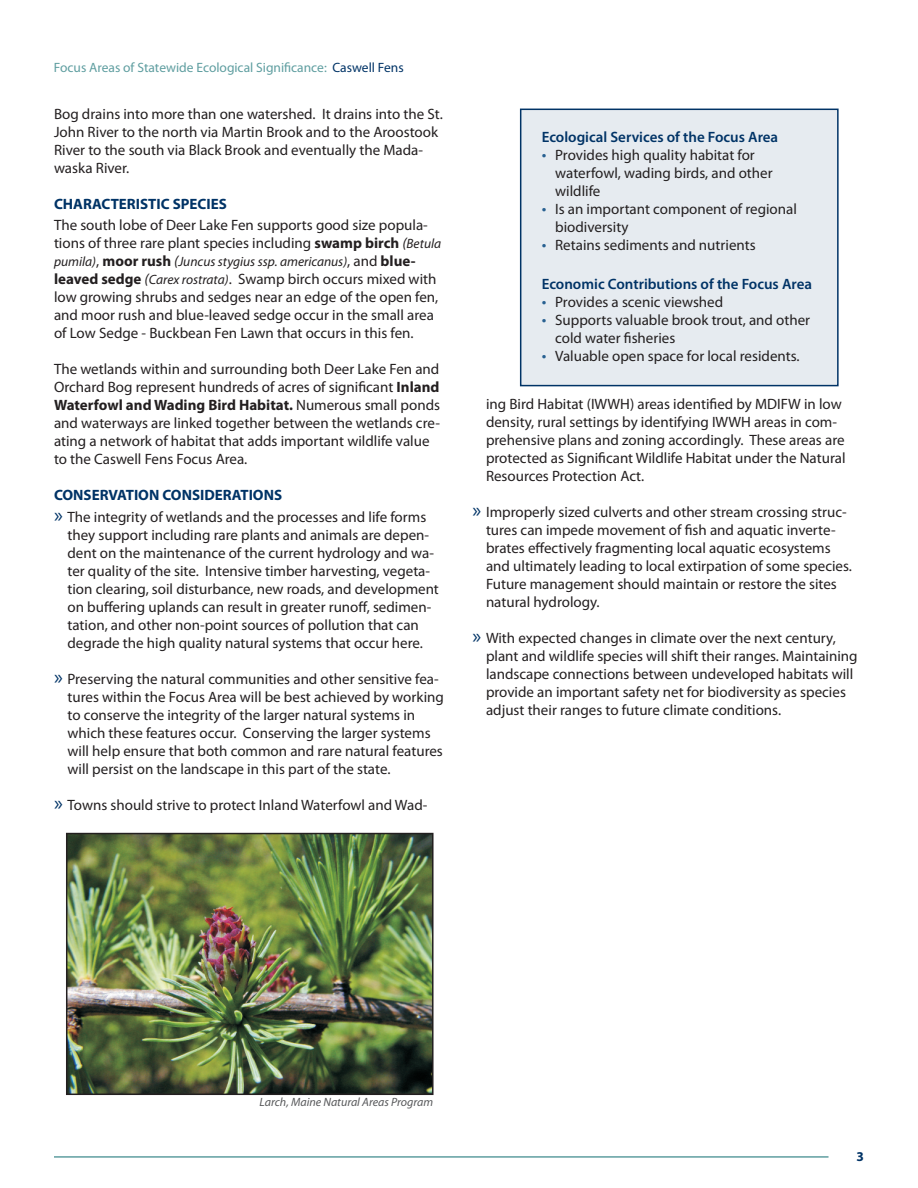
<style>
.page{position:relative;width:918px;height:1188px;background:#fff}
.page>*{position:absolute;margin:0;border:0;box-sizing:border-box;transform-origin:0 0}
.Bulllets{font:15px/18px "Myriad Pro";color:#231f20}
.Paragraph{font:15px/18px "Myriad Pro";color:#231f20}
.Box_-_bullets{font:15px/18px "Myriad Pro";color:#231f20}
.Box_-_Heading{font:600 15px "Myriad Pro";color:#036}
.Heading_1{font:700 15px "Myriad Pro";color:#036}
.t1{font:13.5px "Myriad Pro";color:#5f9ea0}
.Paragraph-2{font:italic 13.5px "Myriad Pro";color:#231f20}
.t2{font:700 13.5px "Myriad Pro";color:#036}
.Caption_-_Right_Just{font:italic 12px "Myriad Pro";color:#57585a}
.s1{color:#036}
.s2{font-weight:700}
.s3{font-style:italic}
.s4{font-style:italic;font-size:13.5px}
.s5{font-style:normal;font-size:15px}
.s6{font-weight:700;font-style:normal;font-size:15px}
.s7{font-size:15px}
.s8{font-size:21px;color:#036}
.s9{font-size:16.5px;color:#286091}
</style>
<div class="page">
<hr style="left:54px;top:1156px;width:775px;height:2px;background:#5f9ea0">
<div style="left:521px;top:109px;width:317px;height:277px;background:#e6ebf0"></div>
<div style="left:520px;top:109px;width:319px;height:277px;border:2px solid #036"></div>
<img style="left:69px;top:836px;width:362px;height:256px">
<div style="left:66px;top:833px;width:368px;height:262px;border:2px solid #231f20"></div>
<p class="t1" style="left:54px;top:59px;width:351px">Focus Areas of Statewide Ecological Significance: <span class="s1">Caswell Fens</span></p>
<p class="Paragraph" style="left:54px;top:105px;width:390px">Bog drains into more than one watershed. It drains into the St.<br>John River to the north via Martin Brook and to the Aroostook River to the south via Black Brook and eventually the Mada&shy;waska River.</p>
<p class="Heading_1" style="left:54px;top:194px;width:174px">CHARACTERISTIC SPECIES</p>
<p class="Paragraph" style="left:54px;top:216px;width:389px">The south lobe of Deer Lake Fen supports good size popula&shy;tions of three rare plant species including <span class="s2">swamp birch</span> <span class="s3">(</span><span class="s4">Betula</span></p>
<p class="Paragraph-2" style="left:54px;top:254px;width:363px">pumila)<span class="s5">,</span> <span class="s6">moor rush</span> <span class="s7">(</span>Juncus stygius ssp. americanus)<span class="s5">, and</span> <span class="s6">blue-</span></p>
<p class="Paragraph" style="left:54px;top:270px;width:386px"><span class="s2">leaved sedge</span> <span class="s3">(</span><span class="s4">Carex rostrata)</span>. Swamp birch occurs mixed with low growing shrubs and sedges near an edge of the open fen, and moor rush and blue-leaved sedge occur in the small area of Low Sedge - Buckbean Fen Lawn that occurs in this fen.</p>
<p class="Paragraph" style="left:54px;top:360px;width:388px">The wetlands within and surrounding both Deer Lake Fen and Orchard Bog represent hundreds of acres of significant <span class="s2">Inland Waterfowl and Wading Bird Habitat.</span> Numerous small ponds and waterways are linked together between the wetlands cre&shy;ating a network of habitat that adds important wildlife value to the Caswell Fens Focus Area.</p>
<p class="Heading_1" style="left:54px;top:486px;width:230px">CONSERVATION CONSIDERATIONS</p>
<p class="Bulllets" style="left:68px;top:507px;width:373px;text-indent:-14px"><span class="s8">»</span> The integrity of wetlands and the processes and life forms they support including rare plants and animals are depen&shy;dent on the maintenance of the current hydrology and wa&shy;ter quality of the site. Intensive timber harvesting, vegeta&shy;tion clearing, soil disturbance, new roads, and development on buffering uplands can result in greater runoff, sedimen&shy;tation, and other non-point sources of pollution that can degrade the high quality natural systems that occur here.</p>
<p class="Bulllets" style="left:68px;top:670px;width:378px;text-indent:-14px"><span class="s8">»</span> Preserving the natural communities and other sensitive fea&shy;tures within the Focus Area will be best achieved by working to conserve the integrity of the larger natural systems in which these features occur. Conserving the larger systems will help ensure that both common and rare natural features will persist on the landscape in this part of the state.</p>
<p class="Bulllets" style="left:54px;top:796px;width:375px"><span class="s8">»</span> Towns should strive to protect Inland Waterfowl and Wad-</p>
<p class="Box_-_Heading" style="left:542px;top:127px;width:238px">Ecological Services of the Focus Area</p>
<p class="Box_-_bullets" style="left:555px;top:145px;width:219px;text-indent:-14px"><span class="s9">•</span> Provides high quality habitat for waterfowl, wading birds, and other wildlife</p>
<p class="Box_-_bullets" style="left:555px;top:199px;width:243px;text-indent:-14px"><span class="s9">•</span> Is an important component of regional biodiversity</p>
<p class="Box_-_bullets" style="left:542px;top:235px;width:216px"><span class="s9">•</span> Retains sediments and nutrients</p>
<p class="Box_-_Heading" style="left:542px;top:274px;width:272px">Economic Contributions of the Focus Area</p>
<p class="Box_-_bullets" style="left:542px;top:292px;width:183px"><span class="s9">•</span> Provides a scenic viewshed</p>
<p class="Box_-_bullets" style="left:555px;top:310px;width:257px;text-indent:-14px"><span class="s9">•</span> Supports valuable brook trout, and other cold water fisheries</p>
<p class="Box_-_bullets" style="left:542px;top:346px;width:259px"><span class="s9">•</span> Valuable open space for local residents.</p>
<p class="Bulllets" style="left:486px;top:395px;width:361px">ing Bird Habitat (IWWH) areas identified by MDIFW in low density, rural settings by identifying IWWH areas in com&shy;prehensive plans and zoning accordingly. These areas are protected as Significant Wildlife Habitat under the Natural Resources Protection Act.</p>
<p class="Bulllets" style="left:486px;top:503px;width:367px;text-indent:-14px"><span class="s8">»</span> Improperly sized culverts and other stream crossing struc&shy;tures can impede movement of fish and aquatic inverte&shy;brates effectively fragmenting local aquatic ecosystems and ultimately leading to local extirpation of some species.<br>Future management should maintain or restore the sites natural hydrology.</p>
<p class="Bulllets" style="left:486px;top:629px;width:373px;text-indent:-14px"><span class="s8">»</span> With expected changes in climate over the next century, plant and wildlife species will shift their ranges. Maintaining landscape connections between undeveloped habitats will provide an important safety net for biodiversity as species adjust their ranges to future climate conditions.</p>
<p class="Caption_-_Right_Just" style="left:260px;top:1095px;width:175px">Larch, Maine Natural Areas Program</p>
<p class="t2" style="left:857px;top:1148px;width:9px">3</p>
</div>
